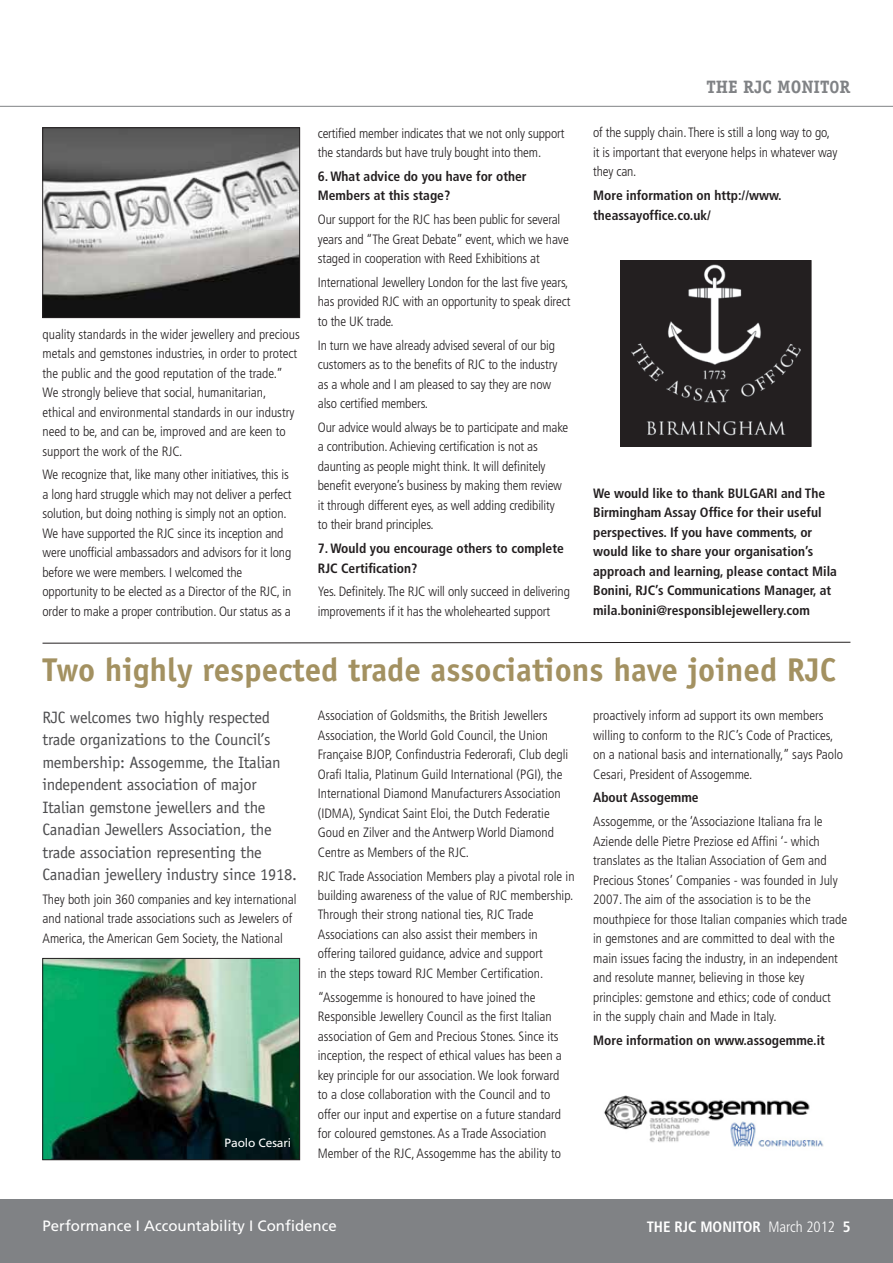
<style>
.page{position:relative;width:893px;height:1263px;background:#fff}
.page>*{position:absolute;margin:0;border:0;box-sizing:border-box;transform-origin:0 0}
.t1{font:700 33px "Officina Sans";color:#a39161}
.t2{font:700 18px "Officina Serif";color:#808285}
.t3{font:16.5px/22.5px "Officina Sans";letter-spacing:-.015em;color:#4d4d4f}
.t4{font:15px "Frutiger";color:#fff}
.t5{font:700 condensed 15px "Frutiger";color:#fff}
.t6{font:300 condensed 13.5px/19.5px "Frutiger";color:#231f20}
.t7{font:700 condensed 13.5px/19.5px "Frutiger";color:#231f20}
.t8{font:12px "Frutiger";letter-spacing:-.01em;color:#fff}
.s1{font-weight:300}
</style>
<div class="page">
<div style="left:0;top:1199px;width:893px;height:64px;background:#808285"></div>
<hr style="left:0;top:106px;width:893px;height:1px;background:#808285">
<img style="left:622px;top:262px;width:187px;height:182px">
<div style="left:620px;top:260px;width:191px;height:186px;border:1px solid #231f20"></div>
<img style="left:45px;top:130px;width:253px;height:186px">
<div style="left:43px;top:128px;width:257px;height:190px;border:1px solid #231f20"></div>
<img style="left:45px;top:960px;width:253px;height:198px">
<div style="left:43px;top:958px;width:257px;height:202px;border:1px solid #231f20"></div>
<img style="left:604px;top:1095px;width:220px;height:52px">
<svg style="left:42px;top:641px;width:809px;height:3px"></svg>
<p class="t6" style="left:43px;top:324px;width:259px">quality standards in the wider jewellery and precious metals and gemstones industries, in order to protect the public and the good reputation of the trade.” We strongly believe that social, humanitarian, ethical and environmental standards in our industry need to be, and can be, improved and are keen to support the work of the RJC.</p>
<p class="t6" style="left:43px;top:465px;width:251px">We recognize that, like many other initiatives, this is a long hard struggle which may not deliver a perfect solution, but doing nothing is simply not an option.<br>We have supported the RJC since its inception and were unofficial ambassadors and advisors for it long before we were members. I welcomed the opportunity to be elected as a Director of the RJC, in order to make a proper contribution. Our status as a</p>
<p class="t6" style="left:318px;top:123px;width:248px">certified member indicates that we not only support the standards but have truly bought into them.</p>
<p class="t7" style="left:318px;top:166px;width:210px">6. What advice do you have for other<br>Members at this stage?</p>
<p class="t6" style="left:318px;top:210px;width:252px">Our support for the RJC has been public for several years and “The Great Debate” event, which we have staged in cooperation with Reed Exhibitions at</p>
<p class="t6" style="left:318px;top:273px;width:254px">International Jewellery London for the last five years, has provided RJC with an opportunity to speak direct to the UK trade.</p>
<p class="t6" style="left:318px;top:335px;width:241px">In turn we have already advised several of our big customers as to the benefits of RJC to the industry as a whole and I am pleased to say they are now also certified members.</p>
<p class="t6" style="left:318px;top:418px;width:252px">Our advice would always be to participate and make a contribution. Achieving certification is not as daunting as people might think. It will definitely benefit everyone’s business by making them review it through different eyes, as well adding credibility<br>to their brand principles.</p>
<p class="t7" style="left:318px;top:539px;width:248px">7. Would you encourage others to complete<br>RJC Certification?</p>
<p class="t6" style="left:318px;top:582px;width:254px">Yes. Definitely. The RJC will only succeed in delivering improvements if it has the wholehearted support</p>
<h2 class="t2" style="left:706px;top:75px;width:146px">THE RJC MONIT0R</h2>
<p class="t6" style="left:593px;top:123px;width:246px">of the supply chain. There is still a long way to go, it is important that everyone helps in whatever way they can.</p>
<p class="t7" style="left:593px;top:186px;width:190px">More information on http://www. theassayoffice.co.uk/</p>
<p class="t7" style="left:593px;top:483px;width:245px">We would like to thank BULGARI and The Birmingham Assay Office for their useful perspectives. If you have comments, or would like to share your organisation’s approach and learning, please contact Mila Bonini, RJC’s Communications Manager, at mila.bonini@responsiblejewellery.com</p>
<h1 class="t1" style="left:43px;top:650px;width:795px">Two highly respected trade associations have joined RJC</h1>
<p class="t3" style="left:43px;top:706px;width:256px">RJC welcomes two highly respected trade organizations to the Council’s membership: Assogemme, the Italian independent association of major Italian gemstone jewellers and the Canadian Jewellers Association, the trade association representing the Canadian jewellery industry since 1918.</p>
<p class="t6" style="left:43px;top:889px;width:255px">They both join 360 companies and key international and national trade associations such as Jewelers of<br>America, the American Gem Society, the National</p>
<p class="t8" style="left:225px;top:1136px;width:68px">Paolo Cesari</p>
<p class="t6" style="left:318px;top:706px;width:252px">Association of Goldsmiths, the British Jewellers Association, the World Gold Council, the Union Française BJOP, Confindustria Federorafi, Club degli Orafi Italia, Platinum Guild International (PGI), the International Diamond Manufacturers Association (IDMA), Syndicat Saint Eloi, the Dutch Federatie Goud en Zilver and the Antwerp World Diamond Centre as Members of the RJC.</p>
<p class="t6" style="left:318px;top:866px;width:258px">RJC Trade Association Members play a pivotal role in building awareness of the value of RJC membership.<br>Through their strong national ties, RJC Trade Associations can also assist their members in offering tailored guidance, advice and support<br>in the steps toward RJC Member Certification.</p>
<p class="t6" style="left:318px;top:987px;width:245px">“Assogemme is honoured to have joined the Responsible Jewellery Council as the first Italian association of Gem and Precious Stones. Since its inception, the respect of ethical values has been a key principle for our association. We look forward to a close collaboration with the Council and to offer our input and expertise on a future standard for coloured gemstones. As a Trade Association Member of the RJC, Assogemme has the ability to</p>
<p class="t6" style="left:593px;top:706px;width:251px">proactively inform ad support its own members willing to conform to the RJC’s Code of Practices, on a national basis and internationally,” says Paolo Cesari, President of Assogemme.</p>
<p class="t7" style="left:593px;top:788px;width:107px">About Assogemme</p>
<p class="t6" style="left:593px;top:812px;width:256px">Assogemme, or the ‘Associazione Italiana fra le Aziende delle Pietre Preziose ed Affini ‘- which translates as the Italian Association of Gem and Precious Stones’ Companies - was founded in July 2007. The aim of the association is to be the mouthpiece for those Italian companies which trade in gemstones and are committed to deal with the main issues facing the industry, in an independent and resolute manner, believing in those key principles: gemstone and ethics; code of conduct<br>in the supply chain and Made in Italy.</p>
<p class="t7" style="left:593px;top:1030px;width:233px">More information on www.assogemme.it</p>
<p class="t4" style="left:43px;top:1217px;width:296px">Performance I Accountability I Confidence</p>
<p class="t5" style="left:647px;top:1217px;width:205px">The RJC MonitOR <span class="s1">March 2012</span> 5</p>
</div>
